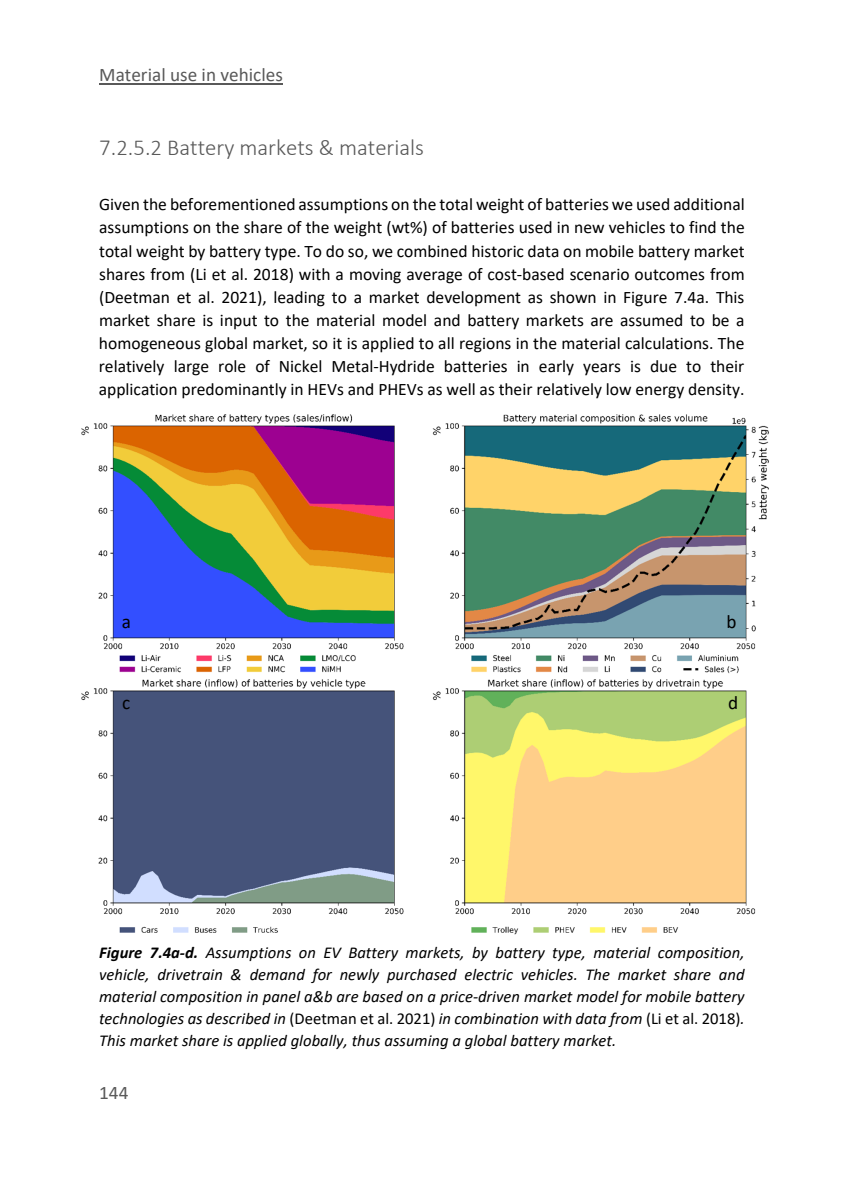
<style>
.page{position:relative;width:844px;height:1191px;background:#fff}
.page>*{position:absolute;margin:0;border:0;box-sizing:border-box;transform-origin:0 0}
.t1{font:300 22.75px "Calibri";color:#595959}
.t2{font:19.25px "Calibri";color:#595959}
.t3{font:19.25px "Calibri";color:#000}
.t4{font:17.5px/23.1px "Calibri";color:#000;text-align:justify}
.t5{font:italic 16.62px/21.9px "Calibri";color:#000;text-align:justify}
.s1{font-weight:700}
.s2{font-style:normal}
</style>
<div class="page">
<hr style="left:99px;top:83px;width:184px;height:2px;background:#595959">
<img style="left:81px;top:414px;width:688px;height:521px">
<p class="t2" style="left:99px;top:61px;width:185px">Material use in vehicles</p>
<p class="t1" style="left:99px;top:134px;width:326px">7.2.5.2 Battery markets &amp; materials</p>
<p class="t4" style="left:99px;top:193px;width:647px">Given the beforementioned assumptions on the total weight of batteries we used additional assumptions on the share of the weight (wt%) of batteries used in new vehicles to find the total weight by battery type. To do so, we combined historic data on mobile battery market shares from (Li et al. 2018) with a moving average of cost‐based scenario outcomes from (Deetman et al. 2021), leading to a market development as shown in Figure 7.4a. This market share is input to the material model and battery markets are assumed to be a homogeneous global market, so it is applied to all regions in the material calculations. The relatively large role of Nickel Metal‐Hydride batteries in early years is due to their application predominantly in HEVs and PHEVs as well as their relatively low energy density.</p>
<p class="t3" style="left:122px;top:608px;width:11px">a</p>
<p class="t3" style="left:726px;top:608px;width:12px">b</p>
<p class="t3" style="left:122px;top:689px;width:10px">c</p>
<p class="t3" style="left:727px;top:689px;width:12px">d</p>
<p class="t5" style="left:99px;top:940px;width:647px"><span class="s1">Figure 7.4a‐d.</span> Assumptions on EV Battery markets, by battery type, material composition, vehicle, drivetrain &amp; demand for newly purchased electric vehicles. The market share and material composition in panel a&amp;b are based on a price‐driven market model for mobile battery technologies as described in <span class="s2">(Deetman et al. 2021)</span> in combination with data from <span class="s2">(Li et al. 2018)</span>.<br>This market share is applied globally, thus assuming a global battery market.</p>
<p class="t2" style="left:99px;top:1079px;width:31px">144</p>
</div>
